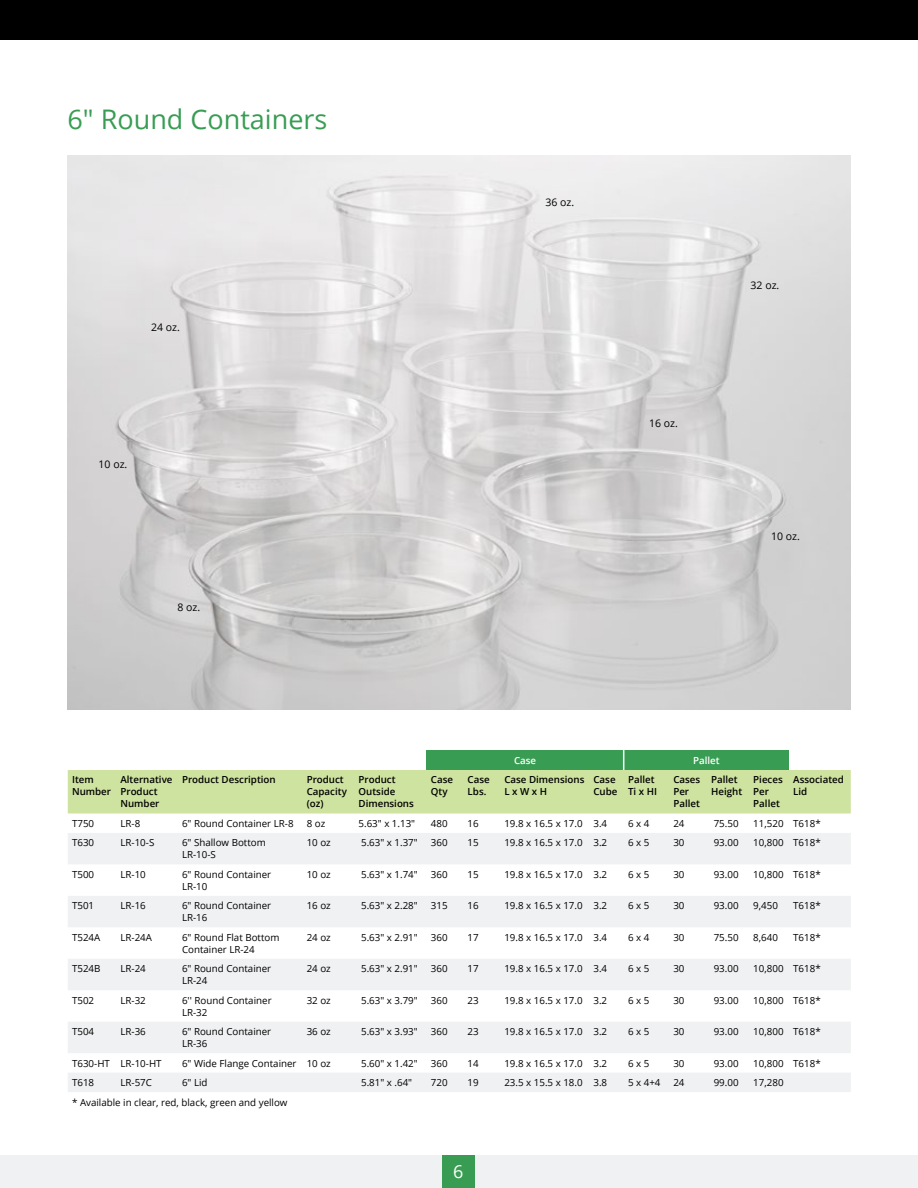
<style>
.page{position:relative;width:918px;height:1188px;background:#fff}
.page>*{position:absolute;margin:0;border:0;box-sizing:border-box;transform-origin:0 0}
.t1{font:27px "Open Sans";color:#389d53}
.t2{font:18px "Open Sans";color:#fff}
.t3{font:10.5px "Open Sans";color:#000}
.t4{font:9.75px/12px "Open Sans";color:#000}
.t5{font:600 9.75px/12px "Open Sans";color:#000}
.t6{font:600 9.75px "Open Sans";color:#fff}
</style>
<div class="page">
<div style="left:0;top:1155px;width:918px;height:33px;background:#eff1f2"></div>
<div style="left:0;top:0;width:918px;height:40px;background:#000"></div>
<div style="left:442px;top:1155px;width:32px;height:33px;background:#389d53"></div>
<img style="left:68px;top:156px;width:782px;height:554px">
<svg style="left:68px;top:833px;width:783px;height:259px;fill:#eff1f2"></svg>
<svg style="left:68px;top:750px;width:783px;height:63px"></svg>
<h1 class="t1" style="left:68px;top:100px;width:261px">6" Round Containers</h1>
<p class="t3" style="left:151px;top:320px;width:30px">24 oz.</p>
<p class="t3" style="left:99px;top:457px;width:30px">10 oz.</p>
<p class="t3" style="left:178px;top:600px;width:24px">8 oz.</p>
<p class="t3" style="left:545px;top:195px;width:30px">36 oz.</p>
<p class="t3" style="left:649px;top:416px;width:30px">16 oz.</p>
<p class="t3" style="left:751px;top:278px;width:30px">32 oz.</p>
<p class="t3" style="left:771px;top:529px;width:30px">10 oz.</p>
<p class="t6" style="left:514px;top:753px;width:24px">Case</p>
<p class="t6" style="left:693px;top:753px;width:28px">Pallet</p>
<p class="t5" style="left:72px;top:774px;width:41px">Item<br>Number</p>
<p class="t5" style="left:120px;top:774px;width:54px">Alternative<br>Product<br>Number</p>
<p class="t5" style="left:182px;top:774px;width:95px">Product Description</p>
<p class="t5" style="left:307px;top:774px;width:42px">Product<br>Capacity (oz)</p>
<p class="t5" style="left:359px;top:774px;width:57px">Product<br>Outside<br>Dimensions</p>
<p class="t5" style="left:431px;top:774px;width:24px">Case<br>Qty</p>
<p class="t5" style="left:468px;top:774px;width:24px">Case<br>Lbs.</p>
<p class="t5" style="left:504px;top:774px;width:82px">Case Dimensions<br>L x W x H</p>
<p class="t5" style="left:593px;top:774px;width:26px">Case<br>Cube</p>
<p class="t5" style="left:628px;top:774px;width:30px">Pallet<br>Ti x HI</p>
<p class="t5" style="left:673px;top:774px;width:28px">Cases<br>Per<br>Pallet</p>
<p class="t5" style="left:711px;top:774px;width:33px">Pallet<br>Height</p>
<p class="t5" style="left:753px;top:774px;width:31px">Pieces<br>Per<br>Pallet</p>
<p class="t5" style="left:793px;top:774px;width:52px">Associated<br>Lid</p>
<p class="t4" style="left:72px;top:817px;width:24px">T750</p>
<p class="t4" style="left:120px;top:817px;width:21px">LR-8</p>
<p class="t4" style="left:182px;top:817px;width:113px">6" Round Container LR-8</p>
<p class="t4" style="left:307px;top:817px;width:20px">8 oz</p>
<p class="t4" style="left:359px;top:817px;width:58px">5.63" x 1.13"</p>
<p class="t4" style="left:431px;top:817px;width:18px">480</p>
<p class="t4" style="left:468px;top:817px;width:13px">16</p>
<p class="t4" style="left:504px;top:817px;width:104px">19.8 x 16.5 x 17.0 3.4</p>
<p class="t4" style="left:628px;top:817px;width:23px">6 x 4</p>
<p class="t4" style="left:673px;top:817px;width:13px">24</p>
<p class="t4" style="left:714px;top:817px;width:26px">75.50</p>
<p class="t4" style="left:753px;top:817px;width:69px">11,520 T618*</p>
<p class="t4" style="left:72px;top:837px;width:24px">T630</p>
<p class="t4" style="left:120px;top:837px;width:35px">LR-10-S</p>
<p class="t4" style="left:182px;top:837px;width:85px">6" Shallow Bottom<br>LR-10-S</p>
<p class="t4" style="left:307px;top:837px;width:26px">10 oz</p>
<p class="t4" style="left:361px;top:837px;width:58px">5.63" x 1.37"</p>
<p class="t4" style="left:431px;top:837px;width:18px">360</p>
<p class="t4" style="left:468px;top:837px;width:13px">15</p>
<p class="t4" style="left:504px;top:837px;width:104px">19.8 x 16.5 x 17.0 3.2</p>
<p class="t4" style="left:628px;top:837px;width:23px">6 x 5</p>
<p class="t4" style="left:673px;top:837px;width:13px">30</p>
<p class="t4" style="left:714px;top:837px;width:26px">93.00</p>
<p class="t4" style="left:753px;top:837px;width:69px">10,800 T618*</p>
<p class="t4" style="left:72px;top:868px;width:24px">T500</p>
<p class="t4" style="left:120px;top:868px;width:27px">LR-10</p>
<p class="t4" style="left:182px;top:868px;width:91px">6" Round Container<br>LR-10</p>
<p class="t4" style="left:307px;top:868px;width:26px">10 oz</p>
<p class="t4" style="left:361px;top:868px;width:58px">5.63" x 1.74"</p>
<p class="t4" style="left:431px;top:868px;width:18px">360</p>
<p class="t4" style="left:468px;top:868px;width:13px">15</p>
<p class="t4" style="left:504px;top:868px;width:104px">19.8 x 16.5 x 17.0 3.2</p>
<p class="t4" style="left:628px;top:868px;width:23px">6 x 5</p>
<p class="t4" style="left:673px;top:868px;width:13px">30</p>
<p class="t4" style="left:714px;top:868px;width:26px">93.00</p>
<p class="t4" style="left:753px;top:868px;width:69px">10,800 T618*</p>
<p class="t4" style="left:72px;top:900px;width:24px">T501</p>
<p class="t4" style="left:120px;top:900px;width:27px">LR-16</p>
<p class="t4" style="left:182px;top:900px;width:91px">6" Round Container<br>LR-16</p>
<p class="t4" style="left:307px;top:900px;width:26px">16 oz</p>
<p class="t4" style="left:361px;top:900px;width:58px">5.63" x 2.28"</p>
<p class="t4" style="left:431px;top:900px;width:18px">315</p>
<p class="t4" style="left:468px;top:900px;width:13px">16</p>
<p class="t4" style="left:504px;top:900px;width:104px">19.8 x 16.5 x 17.0 3.2</p>
<p class="t4" style="left:628px;top:900px;width:23px">6 x 5</p>
<p class="t4" style="left:673px;top:900px;width:13px">30</p>
<p class="t4" style="left:714px;top:900px;width:26px">93.00</p>
<p class="t4" style="left:753px;top:900px;width:26px">9,450</p>
<p class="t4" style="left:793px;top:900px;width:29px">T618*</p>
<p class="t4" style="left:72px;top:931px;width:30px">T524A</p>
<p class="t4" style="left:120px;top:931px;width:33px">LR-24A</p>
<p class="t4" style="left:182px;top:931px;width:99px">6" Round Flat Bottom<br>Container LR-24</p>
<p class="t4" style="left:307px;top:931px;width:26px">24 oz</p>
<p class="t4" style="left:361px;top:931px;width:58px">5.63" x 2.91"</p>
<p class="t4" style="left:431px;top:931px;width:18px">360</p>
<p class="t4" style="left:468px;top:931px;width:13px">17</p>
<p class="t4" style="left:504px;top:931px;width:104px">19.8 x 16.5 x 17.0 3.4</p>
<p class="t4" style="left:628px;top:931px;width:23px">6 x 4</p>
<p class="t4" style="left:673px;top:931px;width:13px">30</p>
<p class="t4" style="left:714px;top:931px;width:26px">75.50</p>
<p class="t4" style="left:753px;top:931px;width:26px">8,640</p>
<p class="t4" style="left:793px;top:931px;width:29px">T618*</p>
<p class="t4" style="left:72px;top:962px;width:30px">T524B</p>
<p class="t4" style="left:120px;top:962px;width:27px">LR-24</p>
<p class="t4" style="left:182px;top:962px;width:91px">6" Round Container<br>LR-24</p>
<p class="t4" style="left:307px;top:962px;width:26px">24 oz</p>
<p class="t4" style="left:361px;top:962px;width:58px">5.63" x 2.91"</p>
<p class="t4" style="left:431px;top:962px;width:18px">360</p>
<p class="t4" style="left:468px;top:962px;width:13px">17</p>
<p class="t4" style="left:504px;top:962px;width:104px">19.8 x 16.5 x 17.0 3.4</p>
<p class="t4" style="left:628px;top:962px;width:23px">6 x 5</p>
<p class="t4" style="left:673px;top:962px;width:13px">30</p>
<p class="t4" style="left:714px;top:962px;width:26px">93.00</p>
<p class="t4" style="left:753px;top:962px;width:69px">10,800 T618*</p>
<p class="t4" style="left:72px;top:994px;width:24px">T502</p>
<p class="t4" style="left:120px;top:994px;width:27px">LR-32</p>
<p class="t4" style="left:182px;top:994px;width:91px">6'' Round Container<br>LR-32</p>
<p class="t4" style="left:307px;top:994px;width:26px">32 oz</p>
<p class="t4" style="left:361px;top:994px;width:58px">5.63" x 3.79"</p>
<p class="t4" style="left:431px;top:994px;width:18px">360</p>
<p class="t4" style="left:468px;top:994px;width:13px">23</p>
<p class="t4" style="left:504px;top:994px;width:104px">19.8 x 16.5 x 17.0 3.2</p>
<p class="t4" style="left:628px;top:994px;width:23px">6 x 5</p>
<p class="t4" style="left:673px;top:994px;width:13px">30</p>
<p class="t4" style="left:714px;top:994px;width:26px">93.00</p>
<p class="t4" style="left:753px;top:994px;width:69px">10,800 T618*</p>
<p class="t4" style="left:72px;top:1025px;width:24px">T504</p>
<p class="t4" style="left:120px;top:1025px;width:27px">LR-36</p>
<p class="t4" style="left:182px;top:1025px;width:91px">6" Round Container<br>LR-36</p>
<p class="t4" style="left:307px;top:1025px;width:26px">36 oz</p>
<p class="t4" style="left:361px;top:1025px;width:58px">5.63" x 3.93"</p>
<p class="t4" style="left:431px;top:1025px;width:18px">360</p>
<p class="t4" style="left:468px;top:1025px;width:13px">23</p>
<p class="t4" style="left:504px;top:1025px;width:104px">19.8 x 16.5 x 17.0 3.2</p>
<p class="t4" style="left:628px;top:1025px;width:23px">6 x 5</p>
<p class="t4" style="left:673px;top:1025px;width:13px">30</p>
<p class="t4" style="left:714px;top:1025px;width:26px">93.00</p>
<p class="t4" style="left:753px;top:1025px;width:69px">10,800 T618*</p>
<p class="t4" style="left:72px;top:1057px;width:91px">T630-HT LR-10-HT</p>
<p class="t4" style="left:182px;top:1057px;width:150px">6" Wide Flange Container 10 oz</p>
<p class="t4" style="left:361px;top:1057px;width:58px">5.60" x 1.42"</p>
<p class="t4" style="left:431px;top:1057px;width:18px">360</p>
<p class="t4" style="left:468px;top:1057px;width:13px">14</p>
<p class="t4" style="left:504px;top:1057px;width:104px">19.8 x 16.5 x 17.0 3.2</p>
<p class="t4" style="left:628px;top:1057px;width:23px">6 x 5</p>
<p class="t4" style="left:673px;top:1057px;width:13px">30</p>
<p class="t4" style="left:714px;top:1057px;width:26px">93.00</p>
<p class="t4" style="left:753px;top:1057px;width:69px">10,800 T618*</p>
<p class="t4" style="left:72px;top:1076px;width:24px">T618</p>
<p class="t4" style="left:120px;top:1076px;width:33px">LR-57C</p>
<p class="t4" style="left:182px;top:1076px;width:27px">6" Lid</p>
<p class="t4" style="left:361px;top:1076px;width:53px">5.81" x .64"</p>
<p class="t4" style="left:431px;top:1076px;width:18px">720</p>
<p class="t4" style="left:468px;top:1076px;width:13px">19</p>
<p class="t4" style="left:504px;top:1076px;width:104px">23.5 x 15.5 x 18.0 3.8</p>
<p class="t4" style="left:628px;top:1076px;width:34px">5 x 4+4</p>
<p class="t4" style="left:673px;top:1076px;width:13px">24</p>
<p class="t4" style="left:714px;top:1076px;width:26px">99.00</p>
<p class="t4" style="left:753px;top:1076px;width:32px">17,280</p>
<p class="t4" style="left:72px;top:1096px;width:217px">* Available in clear, red, black, green and yellow</p>
<h2 class="t2" style="left:453px;top:1159px;width:12px">6</h2>
</div>
